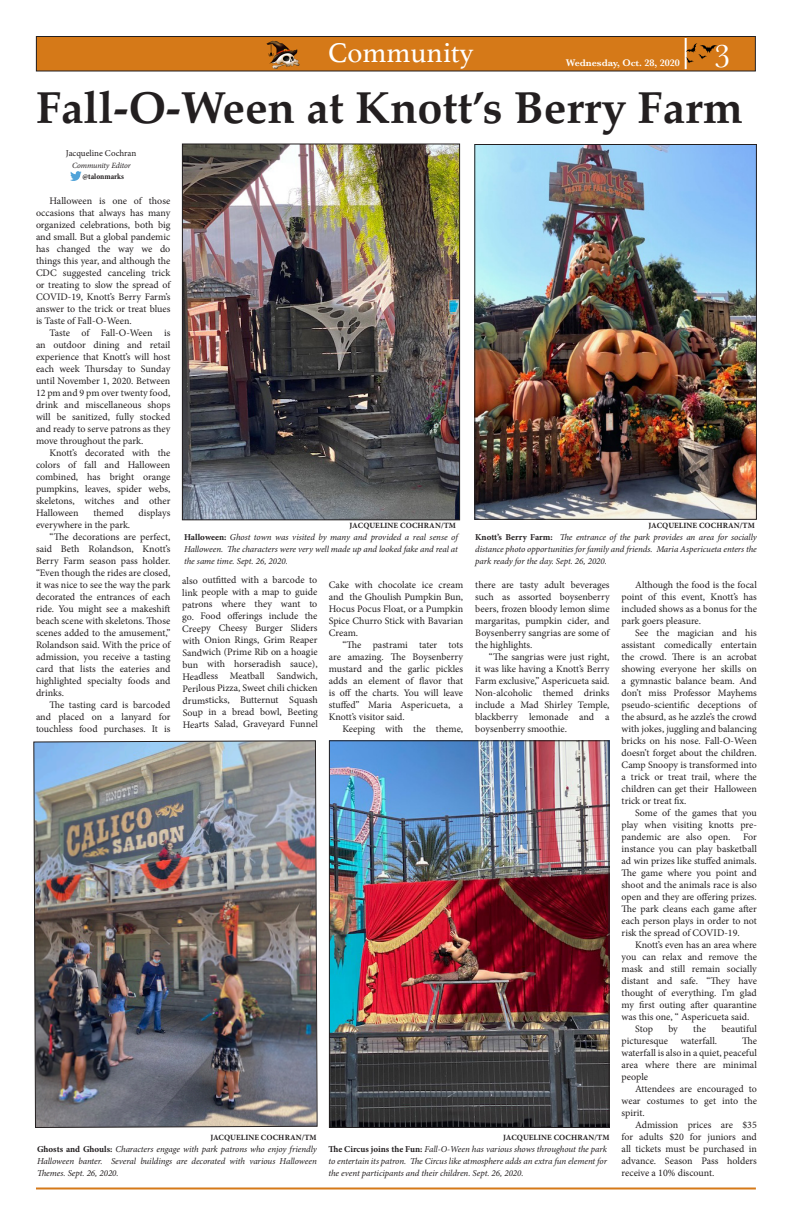
<style>
.page{position:relative;width:792px;height:1224px;background:#fff}
.page>*{position:absolute;margin:0;border:0;box-sizing:border-box;transform-origin:0 0}
.Headline_-_Main{font:700 45px "Palatino";color:#231f20}
.t1{font:34px "Baskerville";color:#fff}
.t2{font:29px "Athelas";color:#fff}
.Body_Text{font:10px/12px "Minion Pro";color:#231f20;text-align:justify}
.t3{font:600 10px "Baskerville";color:#fff}
.Photo_Cutline{font:italic 9px/12px "Minion Pro";letter-spacing:-.005em;color:#231f20;text-align:justify}
.Byline{font:9px "Minion Pro";color:#231f20}
.Photo_Byline{font:700 8px "Minion Pro";letter-spacing:.01em;color:#231f20}
.Position{font:italic 8px "Minion Pro";letter-spacing:-.015em;color:#231f20}
.t4{font:700 condensed 8px "Minion Pro";color:#231f20}
.s1{font-weight:700;font-style:normal}
</style>
<div class="page">
<hr style="left:36px;top:1188px;width:720px;height:2px;background:#d57918">
<div style="left:36px;top:36px;width:719px;height:35px;background:#d57918"></div>
<div style="left:36px;top:36px;width:720px;height:36px;border:1px solid #231f20"></div>
<img style="left:33px;top:740px;width:285px;height:388px">
<img style="left:331px;top:742px;width:277px;height:384px">
<div style="left:329px;top:740px;width:281px;height:388px;border:1px solid #231f20"></div>
<img style="left:476px;top:146px;width:279px;height:372px">
<div style="left:474px;top:144px;width:283px;height:376px;border:1px solid #231f20"></div>
<svg style="left:70px;top:171px;width:12px;height:10px"></svg>
<img style="left:184px;top:146px;width:274px;height:372px">
<div style="left:182px;top:144px;width:278px;height:376px;border:1px solid #231f20"></div>
<img style="left:266px;top:40px;width:34px;height:32px">
<img style="left:685px;top:38px;width:32px;height:32px">
<p class="t2" style="left:328px;top:29px;width:147px">Community</p>
<p class="t1" style="left:714px;top:34px;width:18px">3</p>
<p class="Headline_-_Main" style="left:36px;top:70px;width:708px">Fall-O-Ween at Knott’s Berry Farm</p>
<p class="t3" style="left:566px;top:56px;width:115px">Wednesday, Oct. 28, 2020</p>
<p class="Byline" style="left:66px;top:147px;width:72px">Jacqueline Cochran</p>
<p class="t4" style="left:82px;top:170px;width:43px">@talonmarks</p>
<p class="Position" style="left:72px;top:160px;width:60px">Community Editor</p>
<p class="Body_Text" style="left:36px;top:195px;width:136px;text-indent:14px">Halloween is one of those occasions that always has many organized celebrations, both big and small. But a global pandemic has changed the way we do things this year, and although the CDC suggested canceling trick or treating to slow the spread of COVID-19, Knott’s Berry Farm’s answer to the trick or treat blues is Taste of Fall-O-Ween.</p>
<p class="Body_Text" style="left:36px;top:327px;width:136px;text-indent:14px">Taste of Fall-O-Ween is an outdoor dining and retail experience that Knott’s will host each week Thursday to Sunday until November 1, 2020. Between 12 pm and 9 pm over twenty food, drink and miscellaneous shops will be sanitized, fully stocked and ready to serve patrons as they move throughout the park.</p>
<p class="Body_Text" style="left:36px;top:447px;width:136px;text-indent:14px">Knott’s decorated with the colors of fall and Halloween combined, has bright orange pumpkins, leaves, spider webs, skeletons, witches and other Halloween</p>
<p class="Body_Text" style="left:93px;top:507px;width:32px">themed</p>
<p class="Body_Text" style="left:139px;top:507px;width:33px">displays</p>
<p class="Body_Text" style="left:36px;top:519px;width:96px">everywhere in the park.</p>
<p class="Body_Text" style="left:36px;top:531px;width:136px;text-indent:14px">“The decorations are perfect, said Beth Rolandson, Knott’s Berry Farm season pass holder. “Even though the rides are closed, it was nice to see the way the park decorated the entrances of each ride. You might see a makeshift beach scene with skeletons. Those scenes added to the amusement,” Rolandson said. With the price of admission, you receive a tasting card that lists the eateries and highlighted specialty foods and drinks.</p>
<p class="Body_Text" style="left:36px;top:699px;width:136px;text-indent:14px">The tasting card is barcoded and placed on a lanyard for touchless food purchases. It is</p>
<p class="Photo_Byline" style="left:350px;top:520px;width:108px">JACQUELINE COCHRAN/TM</p>
<p class="Photo_Byline" style="left:649px;top:520px;width:108px">JACQUELINE COCHRAN/TM</p>
<p class="Photo_Cutline" style="left:475px;top:531px;width:283px"><span class="s1">Knott’s Berry Farm:</span> The entrance of the park provides an area for socially distance photo opportunities for family and friends. Maria Aspericueta enters the park ready for the day. Sept. 26, 2020.</p>
<p class="Photo_Cutline" style="left:184px;top:531px;width:275px"><span class="s1">Halloween:</span> Ghost town was visited by many and provided a real sense of Halloween. The characters were very well made up and looked fake and real at the same time. Sept. 26, 2020.</p>
<p class="Body_Text" style="left:182px;top:574px;width:137px">also outfitted with a barcode to link people with a map to guide patrons where they want to go. Food offerings include the Creepy Cheesy Burger Sliders with Onion Rings, Grim Reaper Sandwich (Prime Rib on a hoagie bun with horseradish sauce), Headless Meatball Sandwich, Perilous Pizza, Sweet chili chicken drumsticks, Butternut Squash Soup in a bread bowl, Beeting Hearts Salad, Graveyard Funnel</p>
<p class="Body_Text" style="left:475px;top:579px;width:136px">there are tasty adult beverages such as assorted boysenberry beers, frozen bloody lemon slime margaritas, pumpkin cider, and Boysenberry sangrias are some of the highlights.</p>
<p class="Body_Text" style="left:329px;top:579px;width:136px">Cake with chocolate ice cream and the Ghoulish Pumpkin Bun, Hocus Pocus Float, or a Pumpkin Spice Churro Stick with Bavarian Cream.</p>
<p class="Body_Text" style="left:329px;top:639px;width:136px;text-indent:14px">“The pastrami tater tots are amazing. The Boysenberry mustard and the garlic pickles adds an element of flavor that is off the charts. You will leave stuffed” Maria Aspericueta, a Knott’s visitor said.</p>
<p class="Body_Text" style="left:342px;top:723px;width:122px">Keeping with the theme,</p>
<p class="Body_Text" style="left:622px;top:579px;width:137px;text-indent:14px">Although the food is the focal point of this event, Knott’s has included shows as a bonus for the park goers pleasure.</p>
<p class="Body_Text" style="left:622px;top:627px;width:137px;text-indent:14px">See the magician and his assistant comedically entertain the crowd. There is an acrobat showing everyone her skills on a gymnastic balance beam. And don’t miss Professor Mayhems pseudo-scientific deceptions of the absurd, as he azzle’s the crowd with jokes, juggling and balancing bricks on his nose. Fall-O-Ween doesn’t forget about the children.<br>Camp Snoopy is transformed into a trick or treat trail, where the children can get their Halloween trick or treat fix.</p>
<p class="Body_Text" style="left:622px;top:807px;width:137px;text-indent:14px">Some of the games that you play when visiting knotts pre&shy;pandemic are also open.</p>
<p class="Body_Text" style="left:475px;top:651px;width:136px;text-indent:14px">“The sangrias were just right, it was like having a Knott’s Berry Farm exclusive,” Aspericueta said.<br>Non-alcoholic themed drinks include a Mad Shirley Temple, blackberry lemonade and a boysenberry smoothie.</p>
<p class="Body_Text" style="left:622px;top:831px;width:137px;text-indent:122px">For instance you can play basketball ad win prizes like stuffed animals.<br>The game where you point and shoot and the animals race is also open and they are offering prizes.<br>The park cleans each game after each person plays in order to not risk the spread of COVID-19.</p>
<p class="Body_Text" style="left:622px;top:939px;width:137px;text-indent:14px">Knott’s even has an area where you can relax and remove the mask and still remain socially distant and safe. “They have thought of everything. I’m glad my first outing after quarantine was this one, “ Aspericueta said.</p>
<p class="Body_Text" style="left:635px;top:1023px;width:19px">Stop</p>
<p class="Body_Text" style="left:668px;top:1023px;width:11px">by</p>
<p class="Body_Text" style="left:693px;top:1023px;width:14px">the</p>
<p class="Body_Text" style="left:721px;top:1023px;width:37px">beautiful</p>
<p class="Body_Text" style="left:622px;top:1035px;width:97px">picturesque waterfall.</p>
<p class="Body_Text" style="left:622px;top:1035px;width:137px;text-indent:120px">The waterfall is also in a quiet, peaceful area where there are minimal people</p>
<p class="Body_Text" style="left:622px;top:1083px;width:137px;text-indent:14px">Attendees are encouraged to wear costumes to get into the spirit.</p>
<p class="Body_Text" style="left:622px;top:1119px;width:137px;text-indent:14px">Admission prices are $35 for adults $20 for juniors and all tickets must be purchased in advance. Season Pass holders receive a 10% discount.</p>
<p class="Photo_Byline" style="left:210px;top:1132px;width:108px">JACQUELINE COCHRAN/TM</p>
<p class="Photo_Byline" style="left:503px;top:1132px;width:108px">JACQUELINE COCHRAN/TM</p>
<p class="Photo_Cutline" style="left:37px;top:1143px;width:281px"><span class="s1">Ghosts and Ghouls:</span> Characters engage with park patrons who enjoy friendly Halloween banter. Several buildings are decorated with various Halloween Themes. Sept. 26, 2020.</p>
<p class="Photo_Cutline" style="left:328px;top:1143px;width:280px"><span class="s1">The Circus joins the Fun:</span> Fall-O-Ween has various shows throughout the park to entertain its patron. The Circus like atmosphere adds an extra fun element for the event participants and their children. Sept. 26, 2020.</p>
</div>
